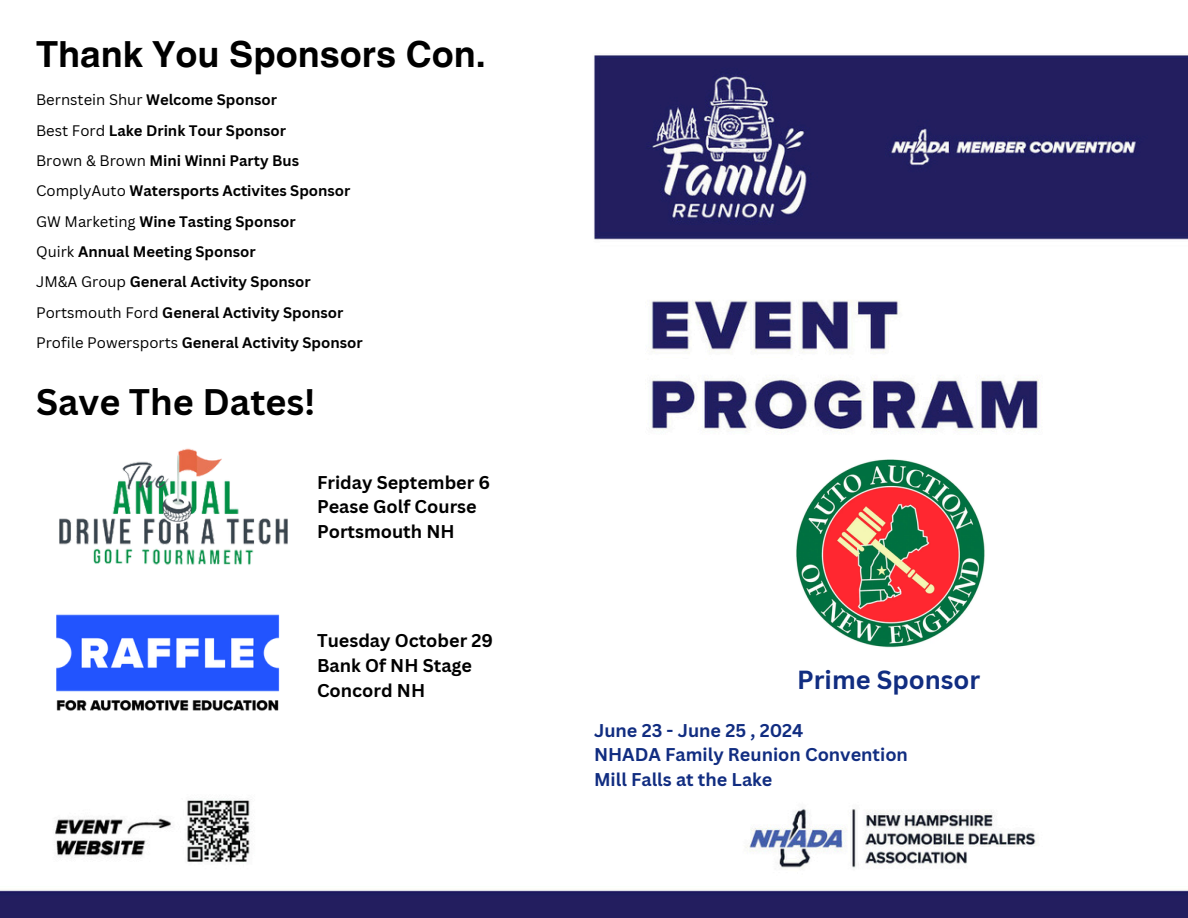
<style>
.page{position:relative;width:1188px;height:918px;background:#fff}
.page>*{position:absolute;margin:0;border:0;box-sizing:border-box;transform-origin:0 0}
.t1{font:700 36px "Helvetica World";color:#000}
.t2{font:700 36px "Canva Sans";color:#000}
.t3{font:700 25.5px "Canva Sans";color:#112d81}
.t4{font:700 18px/24.8px "Canva Sans";color:#000}
.t5{font:700 18px/24.8px "Canva Sans";color:#112d81}
.t6{font:700 14.85px "Canva Sans";color:#000}
.s1{font-weight:400}
</style>
<div class="page">
<img style="left:0;top:53px;width:1188px;height:865px">
<img style="left:49px;top:680px;width:237px;height:39px">
<img style="left:0;top:334px;width:346px;height:346px">
<img style="left:795px;top:459px;width:192px;height:191px">
<p class="t1" style="left:36px;top:24px;width:451px">Thank You Sponsors Con.</p>
<p class="t6" style="left:36px;top:89px;width:242px"><span class="s1">Bernstein Shur</span> Welcome Sponsor</p>
<p class="t6" style="left:36px;top:120px;width:252px"><span class="s1">Best Ford</span> Lake Drink Tour Sponsor</p>
<p class="t6" style="left:36px;top:150px;width:264px"><span class="s1">Brown &amp; Brown</span> Mini Winni Party Bus</p>
<h1 class="t6" style="left:36px;top:180px;width:316px"><span class="s1">ComplyAuto</span> Watersports Activites Sponsor</h1>
<h3 class="t6" style="left:36px;top:211px;width:261px"><span class="s1">GW Marketing</span> Wine Tasting Sponsor</h3>
<p class="t6" style="left:36px;top:241px;width:221px"><span class="s1">Quirk</span> Annual Meeting Sponsor</p>
<h3 class="t6" style="left:36px;top:272px;width:276px"><span class="s1">JM&amp;A Group</span> General Activity Sponsor</h3>
<p class="t6" style="left:36px;top:302px;width:309px"><span class="s1">Portsmouth Ford</span> General Activity Sponsor</p>
<h2 class="t6" style="left:36px;top:332px;width:328px"><span class="s1">Profile Powersports</span> General Activity Sponsor</h2>
<p class="t2" style="left:36px;top:377px;width:281px">Save The Dates!</p>
<p class="t4" style="left:317px;top:469px;width:175px">Friday September 6<br>Pease Golf Course<br>Portsmouth NH</p>
<p class="t4" style="left:317px;top:628px;width:178px">Tuesday October 29<br>Bank Of NH Stage<br>Concord NH</p>
<h3 class="t3" style="left:797px;top:662px;width:184px">Prime Sponsor</h3>
<p class="t5" style="left:594px;top:717px;width:315px">June 23 - June 25 , 2024<br>NHADA Family Reunion Convention<br>Mill Falls at the Lake</p>
</div>
